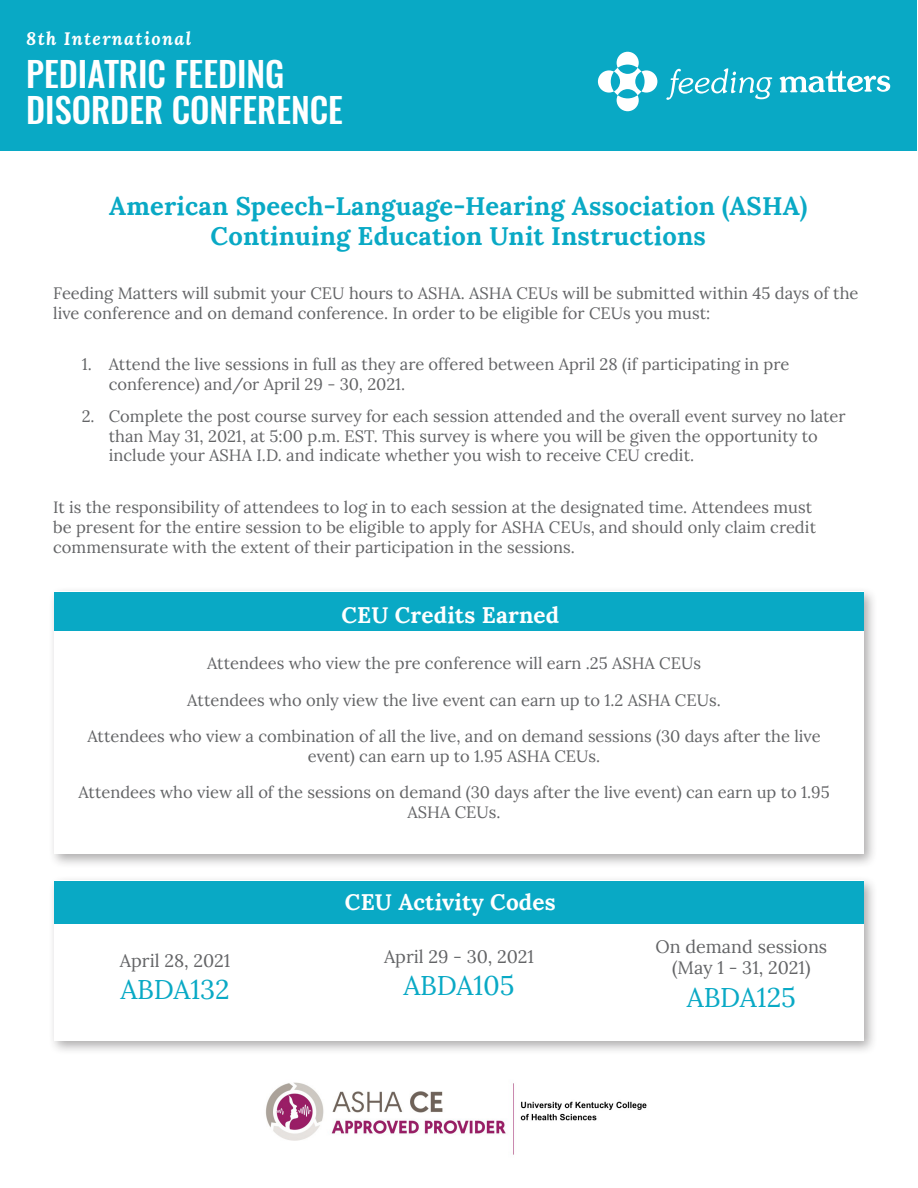
<style>
.page{position:relative;width:918px;height:1188px;background:#fff}
.page>*{position:absolute;margin:0;border:0;box-sizing:border-box;transform-origin:0 0}
.t1{font:500 34.5px/36px "Oswald";color:#fff}
.t2{font:27px "Lora";color:#09a9c5}
.t3{font:700 25.5px/30.6px "Lora";letter-spacing:.01em;color:#09a9c5;text-align:center}
.t4{font:700 22.5px "Lora";letter-spacing:.01em;color:#fff}
.t5{font:18px/21.6px "Lora";color:#636466;text-align:center}
.t6{font:italic 700 18px "Lora";letter-spacing:.075em;color:#fff}
.t7{font:16.5px/19.8px "Lora";color:#636466}
</style>
<div class="page">
<div style="left:0;top:0;width:916px;height:150px;background:#09a9c5"></div>
<svg style="left:598px;top:52px;width:59px;height:59px"></svg>
<svg style="left:666px;top:68px;width:106px;height:32px"></svg>
<svg style="left:780px;top:71px;width:110px;height:22px"></svg>
<div style="left:48px;top:586px;width:830px;height:283px;background:#231f20;opacity:.37"></div>
<div style="left:54px;top:591px;width:809px;height:263px;background:#fff"></div>
<div style="left:54px;top:592px;width:809px;height:38px;background:#09a9c5"></div>
<div style="left:48px;top:875px;width:830px;height:180px;background:#231f20;opacity:.37"></div>
<div style="left:54px;top:880px;width:809px;height:161px;background:#fff"></div>
<div style="left:54px;top:881px;width:809px;height:43px;background:#09a9c5"></div>
<img style="left:265px;top:1082px;width:382px;height:73px">
<p class="t6" style="left:26px;top:25px;width:166px">8th International</p>
<p class="t1" style="left:26px;top:56px;width:318px">PEDIATRIC FEEDING<br>DISORDER CONFERENCE</p>
<p class="t3" style="left:109px;top:188px;width:700px">American Speech-Language-Hearing Association (ASHA)<br>Continuing Education Unit Instructions</p>
<p class="t7" style="left:53px;top:282px;width:807px">Feeding Matters will submit your CEU hours to ASHA. ASHA CEUs will be submitted within 45 days of the live conference and on demand conference. In order to be eligible for CEUs you must:</p>
<p class="t7" style="left:109px;top:353px;width:682px;text-indent:-27px">1. Attend the live sessions in full as they are offered between April 28 (if participating in pre conference) and/or April 29 - 30, 2021.</p>
<p class="t7" style="left:109px;top:405px;width:738px;text-indent:-27px">2. Complete the post course survey for each session attended and the overall event survey no later than May 31, 2021, at 5:00 p.m. EST. This survey is where you will be given the opportunity to include your ASHA I.D. and indicate whether you wish to receive CEU credit.</p>
<p class="t7" style="left:53px;top:496px;width:764px">It is the responsibility of attendees to log in to each session at the designated time. Attendees must be present for the entire session to be eligible to apply for ASHA CEUs, and should only claim credit commensurate with the extent of their participation in the sessions.</p>
<p class="t4" style="left:342px;top:595px;width:219px">CEU Credits Earned</p>
<p class="t7" style="left:207px;top:652px;width:496px">Attendees who view the pre conference will earn .25 ASHA CEUs</p>
<p class="t7" style="left:187px;top:689px;width:535px">Attendees who only view the live event can earn up to 1.2 ASHA CEUs.</p>
<p class="t7" style="left:87px;top:725px;width:735px;text-align:center">Attendees who view a combination of all the live, and on demand sessions (30 days after the live event) can earn up to 1.95 ASHA CEUs.</p>
<p class="t7" style="left:78px;top:781px;width:753px;text-align:center">Attendees who view all of the sessions on demand (30 days after the live event) can earn up to 1.95<br>ASHA CEUs.</p>
<p class="t5" style="left:120px;top:948px;width:112px">April 28, 2021</p>
<p class="t2" style="left:120px;top:969px;width:111px">ABDA132</p>
<p class="t4" style="left:345px;top:883px;width:212px">CEU Activity Codes</p>
<p class="t5" style="left:384px;top:945px;width:151px">April 29 - 30, 2021</p>
<p class="t2" style="left:403px;top:965px;width:113px">ABDA105</p>
<p class="t5" style="left:655px;top:934px;width:173px">On demand sessions (May 1 - 31, 2021)</p>
<p class="t2" style="left:687px;top:977px;width:111px">ABDA125</p>
</div>
